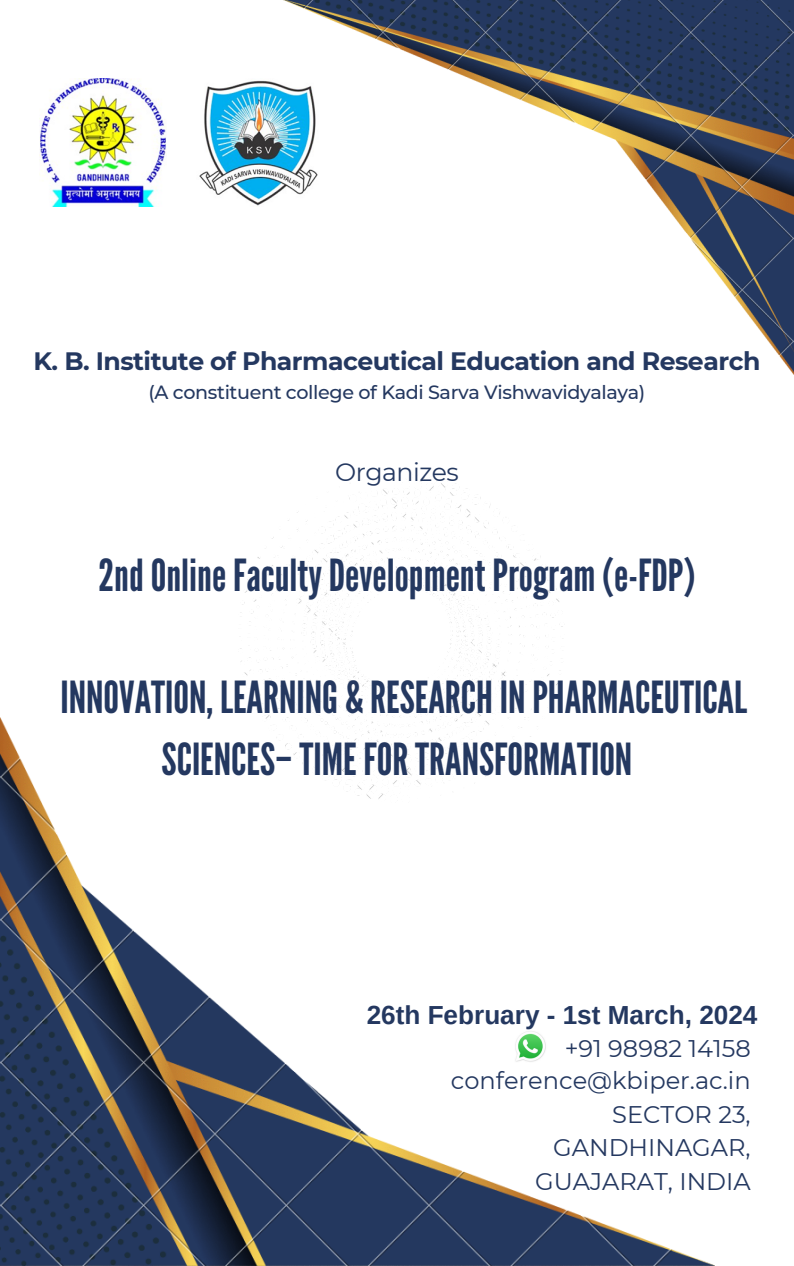
<style>
.page{position:relative;width:794px;height:1266px;background:#fff}
.page>*{position:absolute;margin:0;border:0;box-sizing:border-box;transform-origin:0 0}
.t1{font:44.1px/61.3px "League Gothic";color:#243860;text-align:center}
.t2{font:700 26.1px "Arimo";color:#243860}
.t3{font:700 25.12px "Montserrat";letter-spacing:-.02em;color:#243860}
.t4{font:25.12px "Montserrat";letter-spacing:-.02em;color:#243860}
.t5{font:24.08px/33.2px "Montserrat";color:#243860;text-align:right}
.t6{font:500 19.12px "Montserrat";letter-spacing:-.02em;color:#243860}
</style>
<div class="page">
<img style="left:0;top:717px;width:714px;height:548px">
<img style="left:283px;top:0;width:510px;height:374px">
<img style="left:39px;top:78px;width:128px;height:128px">
<img style="left:199px;top:78px;width:124px;height:128px">
<img style="left:238px;top:476px;width:207px;height:317px">
<img style="left:247px;top:481px;width:317px;height:321px">
<img style="left:513px;top:1031px;width:34px;height:32px">
<p class="t3" style="left:34px;top:346px;width:728px">K. B. Institute of Pharmaceutical Education and Research</p>
<p class="t6" style="left:148px;top:380px;width:498px">(A constituent college of Kadi Sarva Vishwavidyalaya)</p>
<p class="t4" style="left:335px;top:456px;width:125px">Organizes</p>
<p class="t1" style="left:98px;top:545px;width:598px">2ndOnlineFacultyDevelopmentProgram (e-FDP)</p>
<h4 class="t1" style="left:60px;top:668px;width:688px">INNOVATION, LEARNING &amp; RESEARCHINPHARMACEUTICAL<br>SCIENCES–TIME FORTRANSFORMATION</h4>
<p class="t2" style="left:366px;top:1000px;width:392px">26th February - 1st March, 2024</p>
<h2 class="t5" style="left:564px;top:1032px;width:187px">+91 98982 14158</h2>
<p class="t5" style="left:450px;top:1064px;width:301px">conference@kbiper.ac.in</p>
<h1 class="t5" style="left:535px;top:1098px;width:217px">SECTOR 23,<br>GANDHINAGAR,<br>GUAJARAT, INDIA</h1>
</div>
